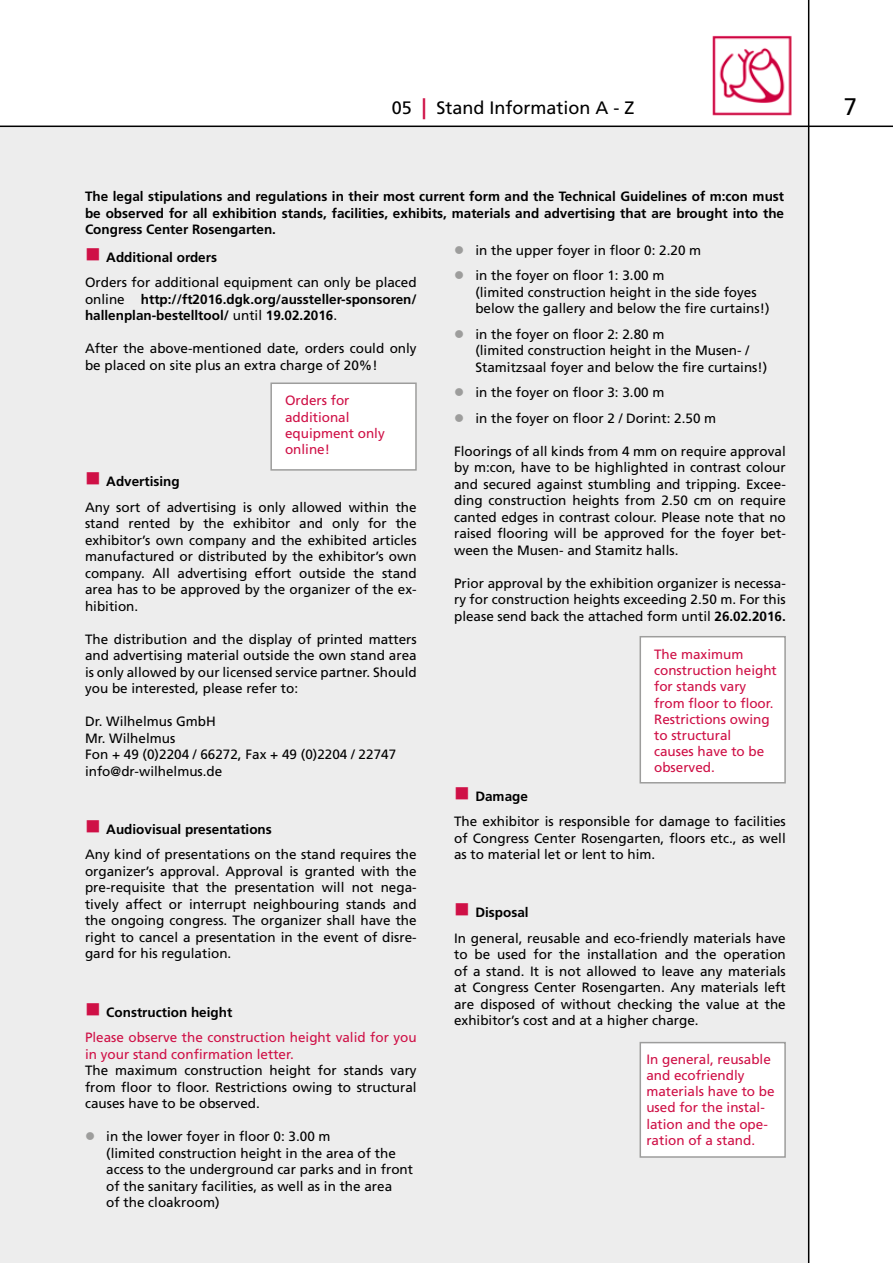
<style>
.page{position:relative;width:893px;height:1263px;background:#fff}
.page>*{position:absolute;margin:0;border:0;box-sizing:border-box;transform-origin:0 0}
.t1{font:24px "Frutiger LT Std";color:#000}
.t2{font:18px "Frutiger LT Std";color:#000}
.t3{font:13.5px/16.5px "Frutiger LT Std";color:#000}
.t4{font:13.5px/16.2px "Frutiger LT Std";color:#cf1046}
.t5{font:700 13.5px/16.2px "Frutiger LT Std";color:#000}
.s1{font-weight:700;font-size:21px;color:#cf1046}
.s2{color:#cf1046}
.s3{font-weight:700}
.s4{font-weight:400}
.s5{font-weight:700;color:#000}
.s6{color:#9d9d9c}
</style>
<div class="page">
<img style="left:712px;top:35px;width:80px;height:81px">
<div style="left:0;top:128px;width:808px;height:1135px;background:#ededed"></div>
<hr style="left:0;top:126px;width:893px;height:1px;background:#000">
<hr style="left:808px;top:0;width:1px;height:1263px;background:#000">
<div style="left:639px;top:636px;width:147px;height:147px;background:#fff;border:2px solid #9d9d9c"></div>
<div style="left:270px;top:382px;width:147px;height:89px;background:#fff;border:2px solid #9d9d9c"></div>
<div style="left:639px;top:1042px;width:147px;height:116px;background:#fff;border:2px solid #9d9d9c"></div>
<h2 class="t2" style="left:392px;top:97px;width:244px">05 <span class="s1">|</span> Stand Information A - Z</h2>
<h1 class="t1" style="left:844px;top:92px;width:15px">7</h1>
<p class="t5" style="left:85px;top:189px;width:701px;text-align:justify">The legal stipulations and regulations in their most current form and the Technical Guidelines of m:con must be observed for all exhibition stands, facilities, exhibits, materials and advertising that are brought into the Congress Center Rosengarten.</p>
<p class="t3" style="left:85px;top:244px;width:333px;line-height:25.5px"><span class="s2">■</span> <span class="s3">Additional orders<br></span>Orders for additional equipment can only be placed</p>
<p class="t5" style="left:85px;top:291px;width:333px"><span class="s4">online</span> http://ft2016.dgk.org/aussteller-sponsoren/ hallenplan-bestelltool/ <span class="s4">until</span> 19.02.2016<span class="s4">.</span></p>
<p class="t3" style="left:85px;top:340px;width:333px">After the above-mentioned date, orders could only be placed on site plus an extra charge of 20%!</p>
<p class="t4" style="left:285px;top:393px;width:101px">Orders for additional equipment only online!</p>
<p class="t3" style="left:85px;top:469px;width:333px;line-height:25.5px"><span class="s2">■</span> <span class="s3">Advertising<br></span>Any sort of advertising is only allowed within the</p>
<p class="t3" style="left:85px;top:515px;width:333px;text-align:justify">stand rented by the exhibitor and only for the exhibitor’s own company and the exhibited articles manufactured or distributed by the exhibitor’s own company. All advertising effort outside the stand area has to be approved by the organizer of the ex&shy;hibition.</p>
<p class="t3" style="left:85px;top:631px;width:333px;text-align:justify">The distribution and the display of printed matters and advertising material outside the own stand area is only allowed by our licensed service partner. Should you be interested, please refer to:</p>
<p class="t3" style="left:85px;top:713px;width:313px">Dr. Wilhelmus GmbH<br>Mr. Wilhelmus<br>Fon + 49 (0)2204 / 66272, Fax + 49 (0)2204 / 22747 info@dr-wilhelmus.de</p>
<p class="t3" style="left:85px;top:816px;width:333px;line-height:25.5px"><span class="s2">■</span> <span class="s3">Audiovisual presentations<br></span>Any kind of presentations on the stand requires the</p>
<p class="t3" style="left:85px;top:863px;width:333px;text-align:justify">organizer’s approval. Approval is granted with the pre-requisite that the presentation will not nega&shy;tively affect or interrupt neighbouring stands and the ongoing congress. The organizer shall have the right to cancel a presentation in the event of disre&shy;gard for his regulation.</p>
<p class="t4" style="left:85px;top:999px;width:333px;line-height:25.5px">■ <span class="s5">Construction height<br></span>Please observe the construction height valid for you</p>
<p class="t4" style="left:85px;top:1046px;width:210px">in your stand confirmation letter.</p>
<p class="t3" style="left:85px;top:1062px;width:333px;text-align:justify">The maximum construction height for stands vary from floor to floor. Restrictions owing to structural causes have to be observed.</p>
<p class="t3" style="left:106px;top:1128px;width:308px;text-indent:-21px"><span class="s6">●</span> in the lower foyer in floor 0: 3.00 m<br>(limited construction height in the area of the access to the underground car parks and in front of the sanitary facilities, as well as in the area<br>of the cloakroom)</p>
<p class="t3" style="left:454px;top:242px;width:249px"><span class="s6">●</span> in the upper foyer in floor 0: 2.20 m</p>
<p class="t3" style="left:475px;top:268px;width:296px;text-indent:-21px"><span class="s6">●</span> in the foyer on floor 1: 3.00 m<br>(limited construction height in the side foyes below the gallery and below the fire curtains!)</p>
<p class="t3" style="left:475px;top:326px;width:293px;text-indent:-21px"><span class="s6">●</span> in the foyer on floor 2: 2.80 m<br>(limited construction height in the Musen- /<br>Stamitzsaal foyer and below the fire curtains!)</p>
<p class="t3" style="left:454px;top:384px;width:212px"><span class="s6">●</span> in the foyer on floor 3: 3.00 m</p>
<p class="t3" style="left:454px;top:410px;width:264px"><span class="s6">●</span> in the foyer on floor 2 / Dorint: 2.50 m</p>
<p class="t3" style="left:454px;top:443px;width:333px;text-align:justify">Floorings of all kinds from 4 mm on require approval by m:con, have to be highlighted in contrast colour and secured against stumbling and tripping. Excee&shy;ding construction heights from 2.50 cm on require canted edges in contrast colour. Please note that no raised flooring will be approved for the foyer bet&shy;ween the Musen- and Stamitz halls.</p>
<p class="t3" style="left:454px;top:575px;width:333px;text-align:justify">Prior approval by the exhibition organizer is necessa&shy;ry for construction heights exceeding 2.50 m. For this please send back the attached form until <span class="s3">26.02.2016.</span></p>
<p class="t4" style="left:654px;top:646px;width:124px">The maximum construction height for stands vary from floor to floor.<br>Restrictions owing to structural<br>causes have to be observed.</p>
<p class="t3" style="left:454px;top:783px;width:333px;line-height:25.5px"><span class="s2">■</span> <span class="s3">Damage<br></span>The exhibitor is responsible for damage to facilities</p>
<p class="t3" style="left:454px;top:830px;width:333px">of Congress Center Rosengarten, floors etc., as well as to material let or lent to him.</p>
<p class="t3" style="left:454px;top:900px;width:333px;line-height:25.5px"><span class="s2">■</span> <span class="s3">Disposal<br></span>In general, reusable and eco-friendly materials have</p>
<p class="t3" style="left:454px;top:946px;width:333px;text-align:justify">to be used for the installation and the operation of a stand. It is not allowed to leave any materials at Congress Center Rosengarten. Any materials left are disposed of without checking the value at the exhibitor’s cost and at a higher charge.</p>
<p class="t4" style="left:646px;top:1051px;width:130px">In general, reusable and ecofriendly materials have to be used for the instal&shy;lation and the ope&shy;ration of a stand.</p>
</div>
